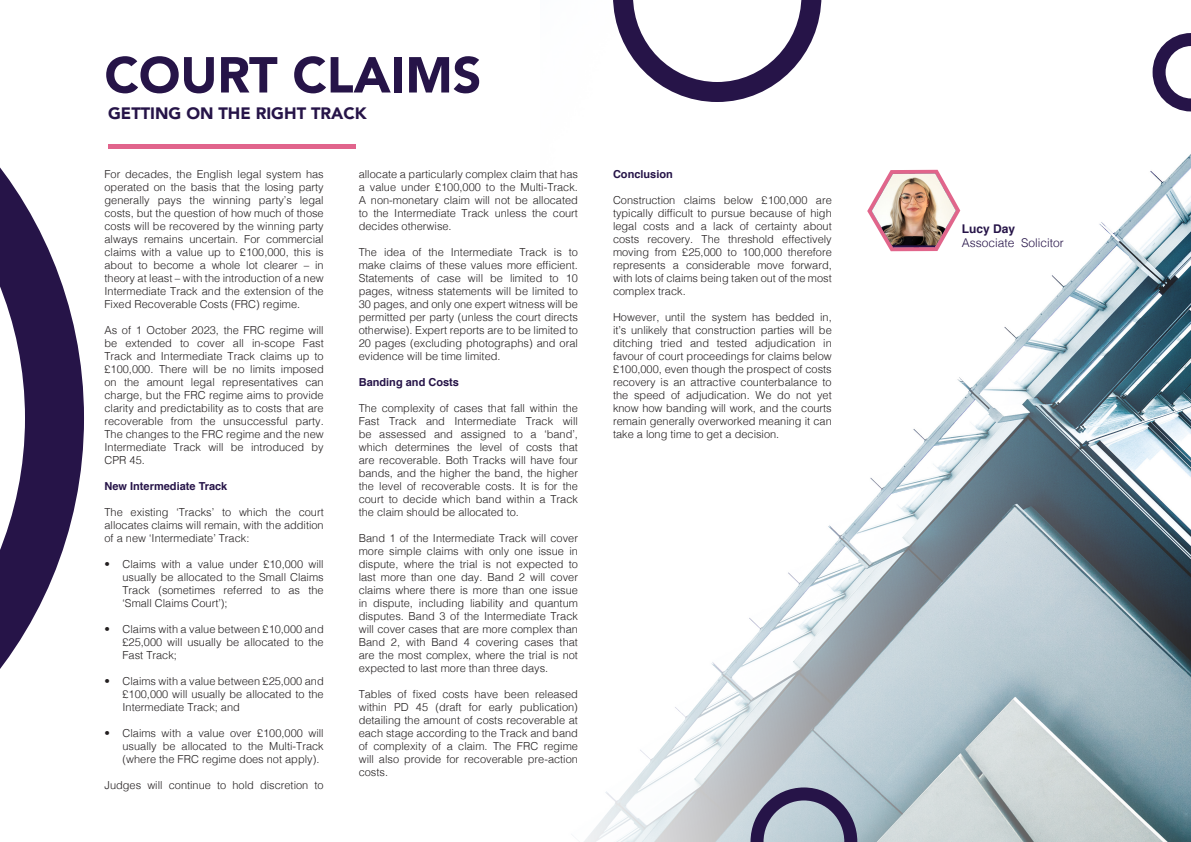
<style>
.page{position:relative;width:1191px;height:842px;background:#fff}
.page>*{position:absolute;margin:0;border:0;box-sizing:border-box;transform-origin:0 0}
.t1{font:900 50px "Avenir";color:#261448}
.t2{font:900 16.5px "Avenir";color:#261448}
.t3{font:300 12px "Helvetica";color:#261448}
.t4{font:700 12px "Helvetica";color:#261448}
.t5{font:300 11px/13px "Helvetica";color:#231f20;text-align:justify}
.t6{font:700 11px "Helvetica";color:#261448}
</style>
<div class="page">
<img style="left:584px;top:0;width:607px;height:842px">
<hr style="left:108px;top:145px;width:247px;height:4px;background:#e1648c">
<svg style="left:0;top:167px;width:84px;height:502px"></svg>
<svg style="left:613px;top:0;width:208px;height:102px"></svg>
<svg style="left:1152px;top:33px;width:39px;height:78px"></svg>
<svg style="left:750px;top:787px;width:107px;height:55px;background:#8b90a7"></svg>
<svg style="left:867px;top:170px;width:93px;height:81px"></svg>
<img style="left:871px;top:174px;width:84px;height:71px">
<p class="t1" style="left:104px;top:32px;width:378px">COURT CLAIMS</p>
<p class="t2" style="left:108px;top:99px;width:260px">GETTING ON THE RIGHT TRACK</p>
<p class="t5" style="left:104px;top:166px;width:221px">For decades, the English legal system has operated on the basis that the losing party generally pays the winning party’s legal costs, but the question of how much of those costs will be recovered by the winning party always remains uncertain. For commercial claims with a value up to £100,000, this is about to become a whole lot clearer – in theory at least – with the introduction of a new Intermediate Track and the extension of the Fixed Recoverable Costs (FRC) regime.</p>
<p class="t5" style="left:104px;top:322px;width:221px">As of 1 October 2023, the FRC regime will be extended to cover all in-scope Fast Track and Intermediate Track claims up to £100,000. There will be no limits imposed on the amount legal representatives can charge, but the FRC regime aims to provide clarity and predictability as to costs that are recoverable from the unsuccessful party.<br>The changes to the FRC regime and the new Intermediate Track will be introduced by CPR 45.</p>
<p class="t6" style="left:104px;top:477px;width:124px">New Intermediate Track</p>
<p class="t5" style="left:104px;top:504px;width:221px">The existing ‘Tracks’ to which the court allocates claims will remain, with the addition of a new ‘Intermediate’ Track:</p>
<p class="t5" style="left:122px;top:556px;width:203px;text-indent:-18px">• Claims with a value under £10,000 will usually be allocated to the Small Claims Track (sometimes referred to as the ‘Small Claims Court’);</p>
<p class="t5" style="left:122px;top:621px;width:203px;text-indent:-18px">• Claims with a value between £10,000 and £25,000 will usually be allocated to the Fast Track;</p>
<p class="t5" style="left:122px;top:673px;width:203px;text-indent:-18px">• Claims with a value between £25,000 and £100,000 will usually be allocated to the Intermediate Track; and</p>
<p class="t5" style="left:122px;top:725px;width:203px;text-indent:-18px">• Claims with a value over £100,000 will usually be allocated to the Multi-Track (where the FRC regime does not apply).</p>
<p class="t5" style="left:104px;top:777px;width:221px">Judges will continue to hold discretion to</p>
<p class="t5" style="left:359px;top:166px;width:221px">allocate a particularly complex claim that has a value under £100,000 to the Multi-Track.<br>A non-monetary claim will not be allocated to the Intermediate Track unless the court decides otherwise.</p>
<p class="t5" style="left:359px;top:244px;width:221px">The idea of the Intermediate Track is to make claims of these values more efficient.<br>Statements of case will be limited to 10 pages, witness statements will be limited to 30 pages, and only one expert witness will be permitted per party (unless the court directs otherwise). Expert reports are to be limited to 20 pages (excluding photographs) and oral evidence will be time limited.</p>
<p class="t6" style="left:359px;top:373px;width:102px">Banding and Costs</p>
<p class="t5" style="left:359px;top:400px;width:221px">The complexity of cases that fall within the Fast Track and Intermediate Track will be assessed and assigned to a ‘band’, which determines the level of costs that are recoverable. Both Tracks will have four bands, and the higher the band, the higher the level of recoverable costs. It is for the court to decide which band within a Track the claim should be allocated to.</p>
<p class="t5" style="left:359px;top:530px;width:221px">Band 1 of the Intermediate Track will cover more simple claims with only one issue in dispute, where the trial is not expected to last more than one day. Band 2 will cover claims where there is more than one issue in dispute, including liability and quantum disputes. Band 3 of the Intermediate Track will cover cases that are more complex than Band 2, with Band 4 covering cases that are the most complex, where the trial is not expected to last more than three days.</p>
<p class="t5" style="left:359px;top:686px;width:221px">Tables of fixed costs have been released within PD 45 (draft for early publication) detailing the amount of costs recoverable at each stage according to the Track and band of complexity of a claim. The FRC regime will also provide for recoverable pre-action costs.</p>
<p class="t6" style="left:613px;top:165px;width:61px">Conclusion</p>
<p class="t5" style="left:613px;top:193px;width:220px">Construction claims below £100,000 are typically difficult to pursue because of high legal costs and a lack of certainty about costs recovery. The threshold effectively moving from £25,000 to 100,000 therefore represents a considerable move forward, with lots of claims being taken out of the most complex track.</p>
<p class="t5" style="left:613px;top:310px;width:220px">However, until the system has bedded in, it’s unlikely that construction parties will be ditching tried and tested adjudication in favour of court proceedings for claims below £100,000, even though the prospect of costs recovery is an attractive counterbalance to the speed of adjudication. We do not yet know how banding will work, and the courts remain generally overworked meaning it can take a long time to get a decision.</p>
<p class="t4" style="left:962px;top:219px;width:55px">Lucy Day</p>
<p class="t3" style="left:962px;top:233px;width:104px">Associate Solicitor</p>
</div>
